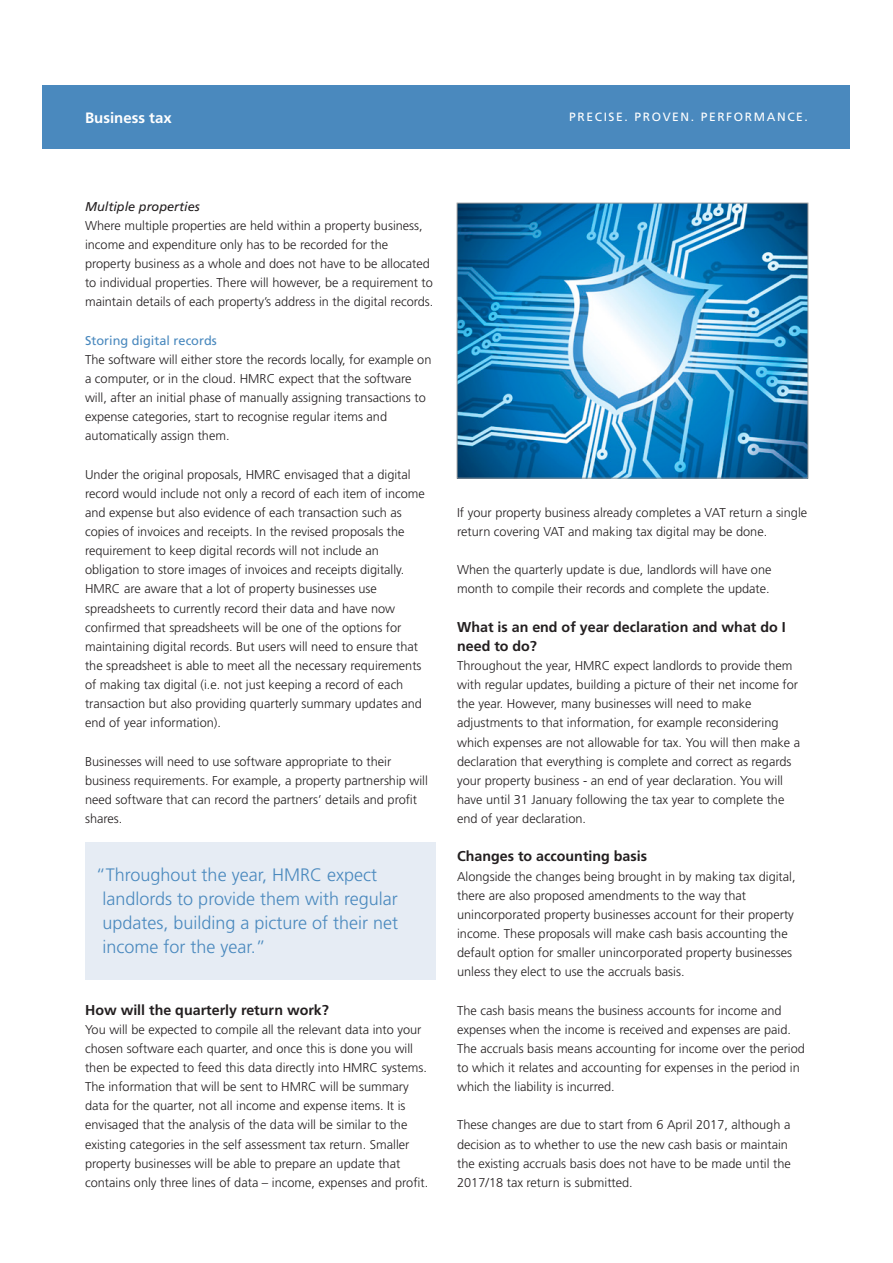
<style>
.page{position:relative;width:893px;height:1263px;background:#fff}
.page>*{position:absolute;margin:0;border:0;box-sizing:border-box;transform-origin:0 0}
.t1{font:300 18px/24px "Frutiger LT Std";color:#4a89be}
.Descriptor{font:700 15px "Frutiger LT Std";color:#fff}
.Subheading_1{font:700 14.25px/19.2px "Frutiger LT Std";color:#231f20}
.Body_copy{font:300 12.75px/19.2px "Frutiger LT Std";color:#231f20}
.Subheading_2{font:12.75px "Frutiger LT Std";color:#4a89be}
.Subheading_3{font:italic 12.75px "Frutiger LT Std";color:#231f20}
.Strapline{font:12px "Frutiger LT Std";letter-spacing:.135em;color:#fff}
</style>
<div class="page">
<div style="left:43px;top:85px;width:807px;height:64px;background:#4a89be"></div>
<div style="left:85px;top:842px;width:351px;height:138px;background:#e6ecf4"></div>
<img style="left:459px;top:205px;width:347px;height:271px">
<div style="left:457px;top:203px;width:351px;height:275px;border:1px solid #939598"></div>
<p class="Descriptor" style="left:85px;top:109px;width:88px">Business tax</p>
<p class="Strapline" style="left:569px;top:110px;width:240px">PRECISE. PROVEN. PERFORMANCE.</p>
<p class="Subheading_3" style="left:85px;top:199px;width:116px">Multiple properties</p>
<p class="Body_copy" style="left:85px;top:216px;width:350px">Where multiple properties are held within a property business, income and expenditure only has to be recorded for the property business as a whole and does not have to be allocated to individual properties. There will however, be a requirement to maintain details of each property’s address in the digital records.</p>
<p class="Subheading_2" style="left:85px;top:333px;width:133px">Storing digital records</p>
<p class="Body_copy" style="left:85px;top:350px;width:348px">The software will either store the records locally, for example on a computer, or in the cloud. HMRC expect that the software will, after an initial phase of manually assigning transactions to expense categories, start to recognise regular items and automatically assign them.</p>
<p class="Body_copy" style="left:85px;top:465px;width:341px">Under the original proposals, HMRC envisaged that a digital record would include not only a record of each item of income and expense but also evidence of each transaction such as copies of invoices and receipts. In the revised proposals the requirement to keep digital records will not include an obligation to store images of invoices and receipts digitally.</p>
<p class="Body_copy" style="left:85px;top:580px;width:338px">HMRC are aware that a lot of property businesses use spreadsheets to currently record their data and have now confirmed that spreadsheets will be one of the options for maintaining digital records. But users will need to ensure that the spreadsheet is able to meet all the necessary requirements of making tax digital (i.e. not just keeping a record of each transaction but also providing quarterly summary updates and end of year information).</p>
<p class="Body_copy" style="left:85px;top:752px;width:344px">Businesses will need to use software appropriate to their business requirements. For example, a property partnership will need software that can record the partners’ details and profit shares.</p>
<p class="t1" style="left:102px;top:863px;width:297px;text-indent:-7px">“Throughout the year, HMRC expect landlords to provide them with regular updates, building a picture of their net income for the year.”</p>
<p class="Subheading_1" style="left:85px;top:1000px;width:245px">How will the quarterly return work?</p>
<p class="Body_copy" style="left:85px;top:1020px;width:345px">You will be expected to compile all the relevant data into your chosen software each quarter, and once this is done you will then be expected to feed this data directly into HMRC systems.<br>The information that will be sent to HMRC will be summary data for the quarter, not all income and expense items. It is envisaged that the analysis of the data will be similar to the existing categories in the self assessment tax return. Smaller property businesses will be able to prepare an update that contains only three lines of data – income, expenses and profit.</p>
<p class="Body_copy" style="left:457px;top:503px;width:352px">If your property business already completes a VAT return a single return covering VAT and making tax digital may be done.</p>
<p class="Body_copy" style="left:457px;top:560px;width:316px">When the quarterly update is due, landlords will have one month to compile their records and complete the update.</p>
<p class="Subheading_1" style="left:457px;top:617px;width:330px">What is an end of year declaration and what do I need to do?</p>
<p class="Body_copy" style="left:457px;top:656px;width:344px">Throughout the year, HMRC expect landlords to provide them with regular updates, building a picture of their net income for the year. However, many businesses will need to make adjustments to that information, for example reconsidering which expenses are not allowable for tax. You will then make a declaration that everything is complete and correct as regards your property business - an end of year declaration. You will have until 31 January following the tax year to complete the end of year declaration.</p>
<p class="Subheading_1" style="left:457px;top:847px;width:191px">Changes to accounting basis</p>
<p class="Body_copy" style="left:457px;top:867px;width:340px">Alongside the changes being brought in by making tax digital, there are also proposed amendments to the way that unincorporated property businesses account for their property income. These proposals will make cash basis accounting the default option for smaller unincorporated property businesses unless they elect to use the accruals basis.</p>
<p class="Body_copy" style="left:457px;top:1001px;width:349px">The cash basis means the business accounts for income and expenses when the income is received and expenses are paid.<br>The accruals basis means accounting for income over the period to which it relates and accounting for expenses in the period in which the liability is incurred.</p>
<p class="Body_copy" style="left:457px;top:1115px;width:335px">These changes are due to start from 6 April 2017, although a decision as to whether to use the new cash basis or maintain the existing accruals basis does not have to be made until the 2017/18 tax return is submitted.</p>
</div>
